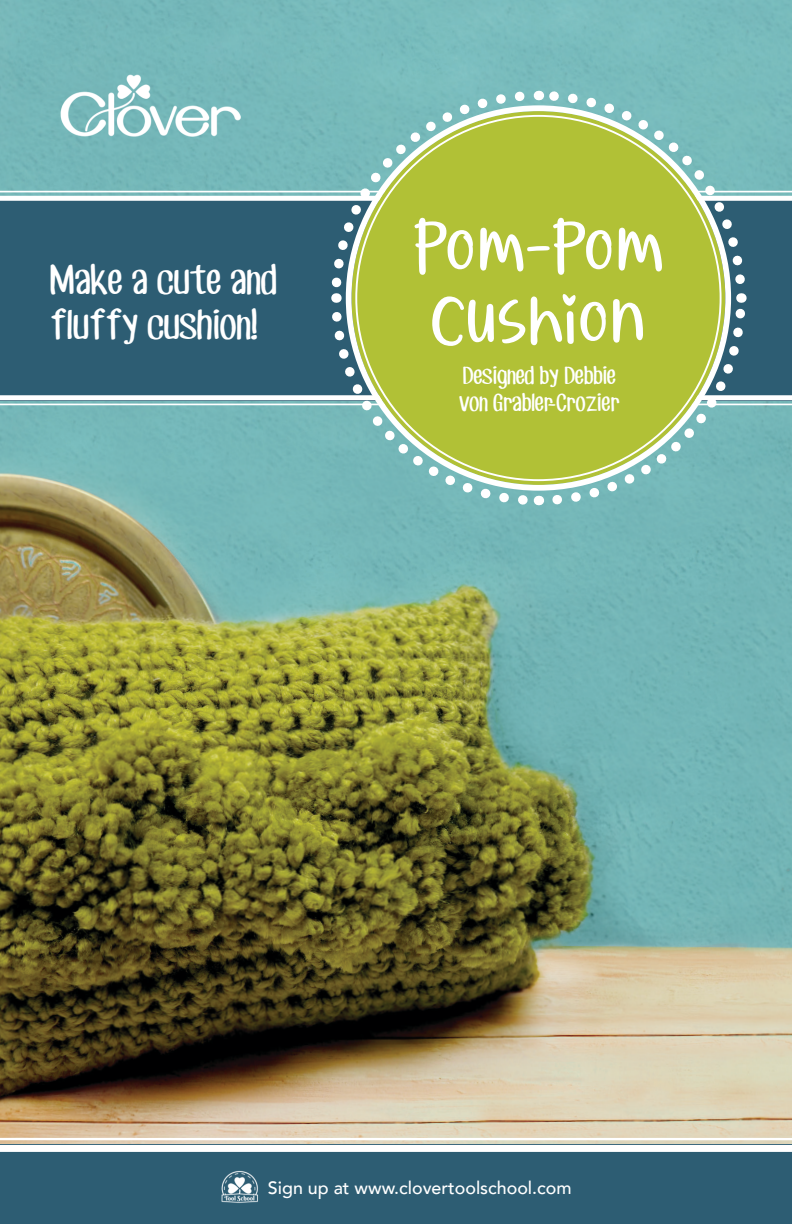
<style>
.page{position:relative;width:792px;height:1224px;background:#fff}
.page>*{position:absolute;margin:0;border:0;box-sizing:border-box;transform-origin:0 0}
.t1{font:69.4px/71.8px "Qiyoshi";color:#fff}
.t2{font:37.2px/44.6px "CF Jack Story";color:#fff}
.t3{font:22.4px/26.8px "CF Jack Story";color:#fff}
.t4{font:500 17.8px "Avenir";color:#fff}
</style>
<div class="page">
<img style="left:0;top:0;width:792px;height:1137px">
<svg style="left:0;top:190px;width:792px;height:216px"></svg>
<div style="left:0;top:196px;width:792px;height:204px;background:#2d5d73"></div>
<div style="left:352px;top:111px;width:373px;height:374px;background:#b1c136;border-radius:50%"></div>
<svg style="left:547px;top:297px;width:204px;height:213px"></svg>
<svg style="left:538px;top:86px;width:212px;height:204px"></svg>
<svg style="left:326px;top:86px;width:204px;height:213px"></svg>
<svg style="left:326px;top:306px;width:213px;height:204px"></svg>
<svg style="left:0;top:1137px;width:792px;height:8px"></svg>
<div style="left:0;top:1151px;width:792px;height:73px;background:#2d5d73"></div>
<img style="left:219px;top:1169px;width:40px;height:38px">
<img style="left:49px;top:66px;width:202px;height:80px">
<p class="t2" style="left:49px;top:257px;width:228px">Make a cute and fluffy cushion!</p>
<p class="t1" style="left:413px;top:210px;width:253px">Pom-Pom<br>Cushion</p>
<p class="t3" style="left:458px;top:361px;width:162px">Designed by Debbie von Grabler-Crozier</p>
<p class="t4" style="left:268px;top:1173px;width:305px">Sign up at www.clovertoolschool.com</p>
</div>
